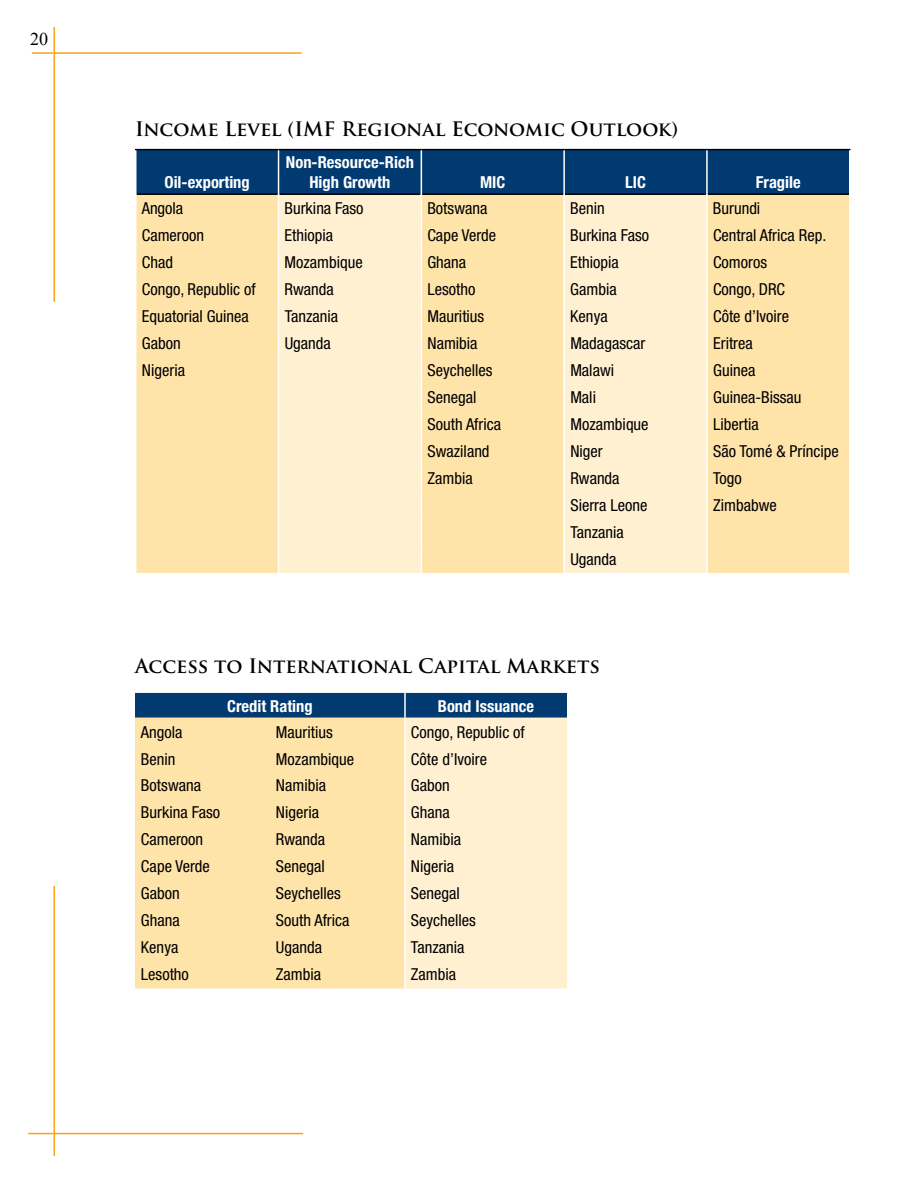
<style>
.page{position:relative;width:918px;height:1188px;background:#fff}
.page>*{position:absolute;margin:0;border:0;box-sizing:border-box;transform-origin:0 0}
.t1{font:700 19.5px "Trajan Pro";color:#000}
.t2{font:18px "Times New Roman";color:#000}
.t3{font:condensed 16.5px/27px "Helvetica Neue";color:#000}
.t4{font:700 condensed 16.5px/19.8px "Helvetica Neue";color:#fff;text-align:center}
</style>
<div class="page">
<hr style="left:28px;top:1133px;width:275px;height:1px;background:#faa21b">
<hr style="left:54px;top:886px;width:1px;height:270px;background:#faa21b">
<hr style="left:54px;top:27px;width:1px;height:275px;background:#faa21b">
<hr style="left:32px;top:52px;width:270px;height:2px;background:#faa21b">
<hr style="left:135px;top:149px;width:144px;height:1px;background:#000">
<hr style="left:279px;top:149px;width:142px;height:1px;background:#000">
<hr style="left:421px;top:149px;width:143px;height:1px;background:#000">
<hr style="left:564px;top:149px;width:143px;height:1px;background:#000">
<hr style="left:707px;top:149px;width:143px;height:1px;background:#000">
<svg style="left:136px;top:150px;width:714px;height:423px;background:#e4d6b2"></svg>
<hr style="left:278px;top:150px;width:1px;height:44px;background:#fff">
<hr style="left:421px;top:150px;width:1px;height:44px;background:#fff">
<hr style="left:563px;top:150px;width:2px;height:44px;background:#fff">
<hr style="left:706px;top:150px;width:2px;height:44px;background:#fff">
<hr style="left:849px;top:150px;width:1px;height:44px;background:#fff">
<div style="left:135px;top:693px;width:432px;height:25px;background:#003a70"></div>
<div style="left:135px;top:718px;width:269px;height:271px;background:#ffe4aa"></div>
<div style="left:406px;top:718px;width:161px;height:271px;background:#fff0d2"></div>
<hr style="left:404px;top:693px;width:2px;height:25px;background:#fff">
<p class="t2" style="left:30px;top:27px;width:19px">20</p>
<p class="t1" style="left:135px;top:117px;width:545px">Income Level (IMF Regional Economic Outlook)</p>
<p class="t4" style="left:164px;top:172px;width:87px">Oil-exporting</p>
<p class="t4" style="left:286px;top:152px;width:129px">Non-Resource-Rich<br>High Growth</p>
<p class="t4" style="left:480px;top:172px;width:27px">MIC</p>
<p class="t4" style="left:625px;top:172px;width:22px">LIC</p>
<p class="t4" style="left:756px;top:172px;width:46px">Fragile</p>
<p class="t3" style="left:142px;top:195px;width:43px">Angola</p>
<p class="t3" style="left:285px;top:195px;width:81px">Burkina Faso</p>
<p class="t3" style="left:427px;top:195px;width:62px">Botswana</p>
<p class="t3" style="left:570px;top:195px;width:36px">Benin</p>
<p class="t3" style="left:713px;top:195px;width:49px">Burundi</p>
<p class="t3" style="left:142px;top:222px;width:64px">Cameroon</p>
<p class="t3" style="left:285px;top:222px;width:50px">Ethiopia</p>
<p class="t3" style="left:427px;top:222px;width:70px">Cape Verde</p>
<p class="t3" style="left:570px;top:222px;width:81px">Burkina Faso</p>
<p class="t3" style="left:713px;top:222px;width:115px">Central Africa Rep.</p>
<p class="t3" style="left:142px;top:249px;width:33px">Chad</p>
<p class="t3" style="left:285px;top:249px;width:80px">Mozambique</p>
<p class="t3" style="left:427px;top:249px;width:40px">Ghana</p>
<p class="t3" style="left:570px;top:249px;width:50px">Ethiopia</p>
<p class="t3" style="left:713px;top:249px;width:56px">Comoros</p>
<p class="t3" style="left:142px;top:276px;width:115px">Congo, Republic of</p>
<p class="t3" style="left:285px;top:276px;width:51px">Rwanda</p>
<p class="t3" style="left:427px;top:276px;width:49px">Lesotho</p>
<p class="t3" style="left:570px;top:276px;width:48px">Gambia</p>
<p class="t3" style="left:713px;top:276px;width:74px">Congo, DRC</p>
<p class="t3" style="left:142px;top:303px;width:109px">Equatorial Guinea</p>
<p class="t3" style="left:285px;top:303px;width:55px">Tanzania</p>
<p class="t3" style="left:428px;top:303px;width:58px">Mauritius</p>
<p class="t3" style="left:570px;top:303px;width:39px">Kenya</p>
<p class="t3" style="left:713px;top:303px;width:78px">Côte d’Ivoire</p>
<p class="t3" style="left:142px;top:330px;width:40px">Gabon</p>
<p class="t3" style="left:285px;top:330px;width:48px">Uganda</p>
<p class="t3" style="left:428px;top:330px;width:52px">Namibia</p>
<p class="t3" style="left:570px;top:330px;width:76px">Madagascar</p>
<p class="t3" style="left:713px;top:330px;width:41px">Eritrea</p>
<p class="t3" style="left:142px;top:357px;width:45px">Nigeria</p>
<p class="t3" style="left:428px;top:357px;width:67px">Seychelles</p>
<p class="t3" style="left:570px;top:357px;width:45px">Malawi</p>
<p class="t3" style="left:713px;top:357px;width:44px">Guinea</p>
<p class="t3" style="left:428px;top:384px;width:50px">Senegal</p>
<p class="t3" style="left:570px;top:384px;width:27px">Mali</p>
<p class="t3" style="left:713px;top:384px;width:90px">Guinea-Bissau</p>
<p class="t3" style="left:428px;top:410px;width:75px">South Africa</p>
<p class="t3" style="left:570px;top:410px;width:80px">Mozambique</p>
<p class="t3" style="left:713px;top:410px;width:47px">Libertia</p>
<p class="t3" style="left:428px;top:437px;width:64px">Swaziland</p>
<p class="t3" style="left:570px;top:437px;width:34px">Niger</p>
<p class="t3" style="left:713px;top:437px;width:127px">São Tomé &amp; Príncipe</p>
<p class="t3" style="left:428px;top:464px;width:47px">Zambia</p>
<p class="t3" style="left:570px;top:464px;width:51px">Rwanda</p>
<p class="t3" style="left:713px;top:464px;width:30px">Togo</p>
<p class="t3" style="left:570px;top:491px;width:78px">Sierra Leone</p>
<p class="t3" style="left:713px;top:491px;width:65px">Zimbabwe</p>
<p class="t3" style="left:570px;top:518px;width:55px">Tanzania<br>Uganda</p>
<p class="t1" style="left:135px;top:654px;width:467px">Access to International Capital Markets</p>
<p class="t4" style="left:227px;top:696px;width:87px">Credit Rating</p>
<p class="t4" style="left:438px;top:696px;width:98px">Bond Issuance</p>
<p class="t3" style="left:141px;top:718px;width:43px">Angola</p>
<p class="t3" style="left:276px;top:718px;width:58px">Mauritius</p>
<p class="t3" style="left:411px;top:718px;width:115px">Congo, Republic of</p>
<p class="t3" style="left:141px;top:745px;width:36px">Benin</p>
<p class="t3" style="left:276px;top:745px;width:80px">Mozambique</p>
<p class="t3" style="left:411px;top:745px;width:78px">Côte d’Ivoire</p>
<p class="t3" style="left:141px;top:772px;width:62px">Botswana</p>
<p class="t3" style="left:276px;top:772px;width:52px">Namibia</p>
<p class="t3" style="left:411px;top:772px;width:40px">Gabon</p>
<p class="t3" style="left:141px;top:799px;width:81px">Burkina Faso</p>
<p class="t3" style="left:276px;top:799px;width:45px">Nigeria</p>
<p class="t3" style="left:411px;top:799px;width:40px">Ghana</p>
<p class="t3" style="left:141px;top:826px;width:64px">Cameroon</p>
<p class="t3" style="left:276px;top:826px;width:51px">Rwanda</p>
<p class="t3" style="left:411px;top:826px;width:52px">Namibia</p>
<p class="t3" style="left:141px;top:853px;width:70px">Cape Verde</p>
<p class="t3" style="left:276px;top:853px;width:50px">Senegal</p>
<p class="t3" style="left:411px;top:853px;width:45px">Nigeria</p>
<p class="t3" style="left:141px;top:880px;width:40px">Gabon</p>
<p class="t3" style="left:276px;top:880px;width:67px">Seychelles</p>
<p class="t3" style="left:411px;top:880px;width:50px">Senegal</p>
<p class="t3" style="left:141px;top:907px;width:40px">Ghana</p>
<p class="t3" style="left:276px;top:907px;width:75px">South Africa</p>
<p class="t3" style="left:411px;top:907px;width:67px">Seychelles</p>
<p class="t3" style="left:141px;top:934px;width:39px">Kenya</p>
<p class="t3" style="left:276px;top:934px;width:48px">Uganda</p>
<p class="t3" style="left:411px;top:934px;width:55px">Tanzania</p>
<p class="t3" style="left:141px;top:961px;width:49px">Lesotho</p>
<p class="t3" style="left:276px;top:961px;width:47px">Zambia</p>
<p class="t3" style="left:411px;top:961px;width:47px">Zambia</p>
</div>
